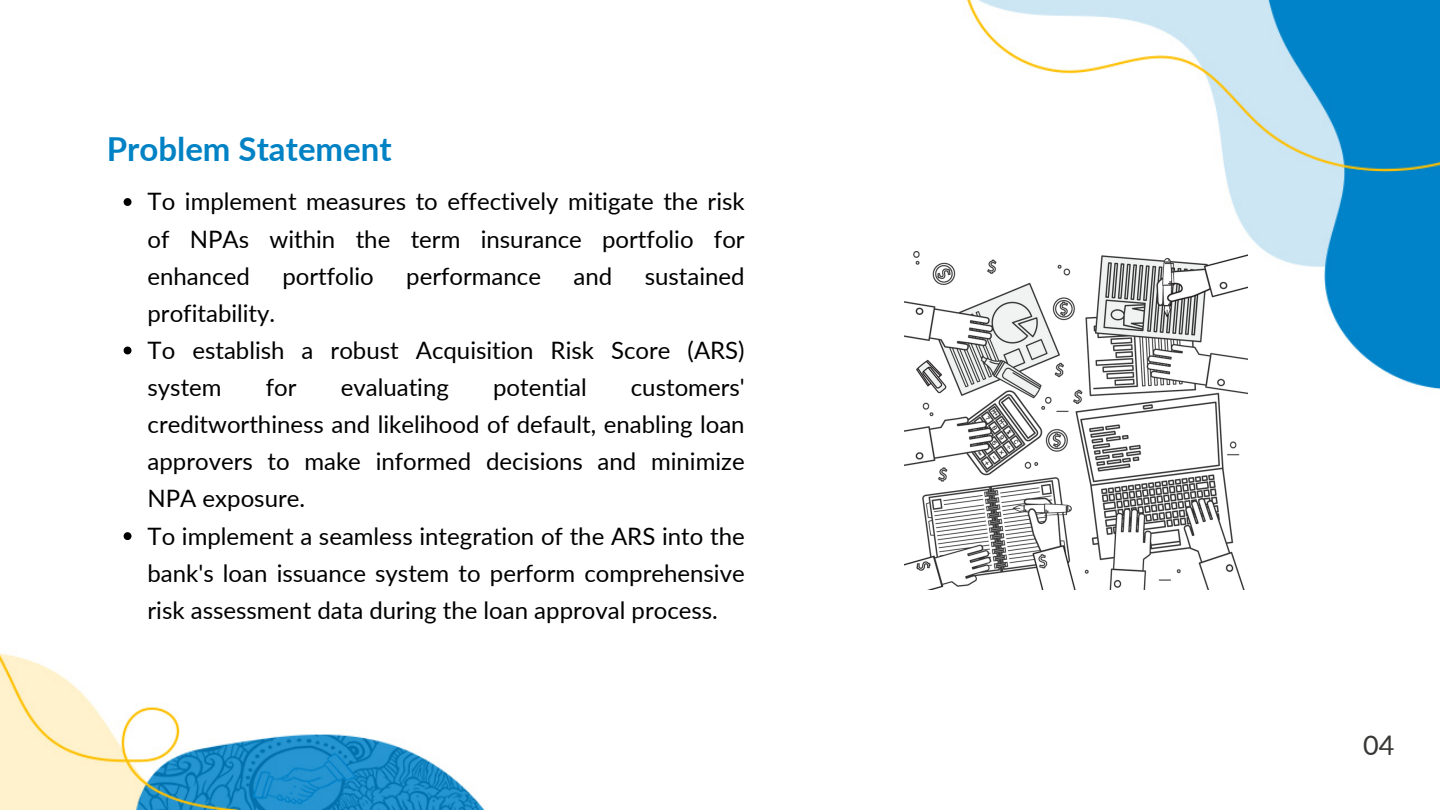
<style>
.page{position:relative;width:1440px;height:810px;background:#fff}
.page>*{position:absolute;margin:0;border:0;box-sizing:border-box;transform-origin:0 0}
.t1{font:700 33px "Lato";color:#0082c5}
.t2{font:27px "Lato";color:#373735}
.t3{font:24px/37.2px "Lato";color:#000;text-align:justify}
</style>
<div class="page">
<img style="left:0;top:0;width:1440px;height:810px">
<img style="left:904px;top:251px;width:344px;height:339px">
<svg style="left:124px;top:198px;width:7px;height:8px"></svg>
<svg style="left:124px;top:347px;width:7px;height:7px"></svg>
<svg style="left:124px;top:532px;width:7px;height:8px"></svg>
<p class="t1" style="left:107px;top:128px;width:287px">Problem Statement</p>
<p class="t3" style="left:148px;top:183px;width:599px">To implement measures to effectively mitigate the risk of NPAs within the term insurance portfolio for enhanced</p>
<p class="t3" style="left:282px;top:257px;width:93px">portfolio</p>
<p class="t3" style="left:406px;top:257px;width:136px">performance</p>
<p class="t3" style="left:574px;top:257px;width:40px">and</p>
<p class="t3" style="left:645px;top:257px;width:101px">sustained</p>
<p class="t3" style="left:148px;top:294px;width:129px">profitability.</p>
<p class="t3" style="left:148px;top:331px;width:599px">To establish a robust Acquisition Risk Score (ARS) system</p>
<p class="t3" style="left:266px;top:368px;width:32px">for</p>
<p class="t3" style="left:341px;top:368px;width:110px">evaluating</p>
<p class="t3" style="left:493px;top:368px;width:95px">potential</p>
<p class="t3" style="left:148px;top:368px;width:599px;text-indent:483px">customers' creditworthiness and likelihood of default, enabling loan approvers to make informed decisions and minimize NPA exposure.</p>
<p class="t3" style="left:148px;top:517px;width:599px">To implement a seamless integration of the ARS into the bank's loan issuance system to perform comprehensive risk assessment data during the loan approval process.</p>
<p class="t2" style="left:1363px;top:728px;width:33px">04</p>
</div>
